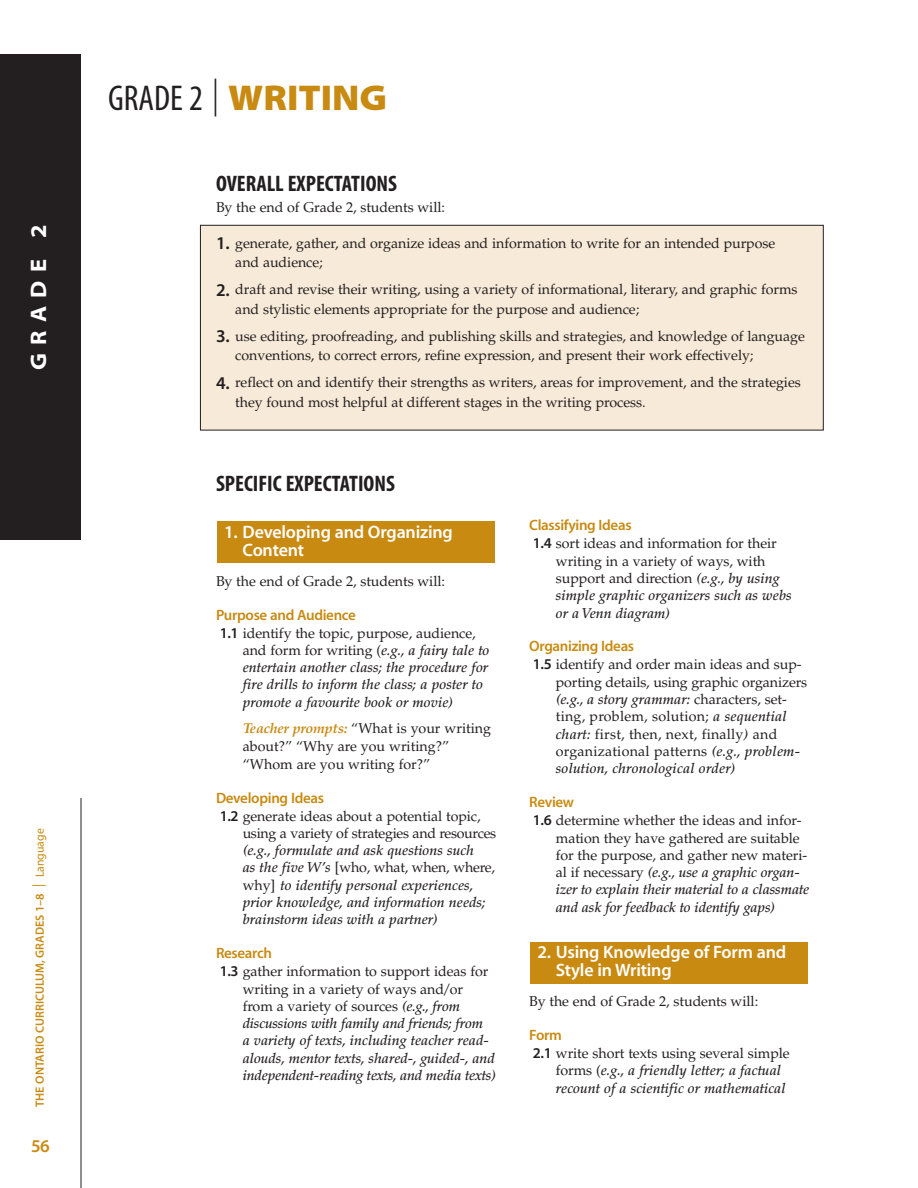
<style>
.page{position:relative;width:918px;height:1188px;background:#fff}
.page>*{position:absolute;margin:0;border:0;box-sizing:border-box;transform-origin:0 0}
.t1{font:36px "Myriad MM 830 700";color:#c88a11}
.t2{font:22.5px "Myriad MM 700 300";color:#231f20}
.t3{font:22.5px "Myriad MM 700 700";letter-spacing:.36em;color:#fff}
.t4{font:18px/18px "Myriad MM 565 600";letter-spacing:-.01em;color:#fff}
.t5{font:18px "Myriad MM 565 600";color:#c88a11}
.t6{font:15px "Myriad MM 565 600";letter-spacing:-.02em;color:#c88a11}
.t7{font:14.25px/17.2px "Palatino";letter-spacing:-.005em;color:#231f20}
.t8{font:italic 500 14.25px/17.2px "Palatino";letter-spacing:.005em;color:#231f20}
.t9{font:12px "Myriad MM 565 600";color:#c88a11}
.s1{font-family:"Myriad MM 400 600";font-size:13.5px}
.s2{font-family:"Myriad MM 400 600"}
.s3{font-family:"Myriad MM 400 300";color:#231f20}
.s4{font-family:"Myriad MM 215 300";font-size:37.8px;color:#231f20}
.s5{font-family:"Myriad MM 565 600";font-size:18px}
.s6{font-family:"Myriad MM 565 600";font-weight:400;font-style:normal;font-size:15px}
.s7{font-weight:400;font-style:normal}
.s8{font-weight:700;font-style:italic;color:#c88a11}
.s9{font-family:"Myriad MM 565 600";font-size:15px}
.s10{font-weight:500;font-style:italic}
</style>
<div class="page">
<div style="left:0;top:54px;width:81px;height:486px;background:#231f20"></div>
<hr style="left:81px;top:798px;width:1px;height:390px;background:#231f20">
<div style="left:200px;top:225px;width:623px;height:205px;background:#f7ead8"></div>
<div style="left:200px;top:225px;width:624px;height:205px;border:1px solid #231f20"></div>
<div style="left:531px;top:942px;width:277px;height:42px;background:#c88a11"></div>
<div style="left:218px;top:521px;width:277px;height:42px;background:#c88a11"></div>
<h2 class="t3" style="left:30px;top:370px;width:147px;rotate:-90deg">GRADE 2</h2>
<p class="t9" style="left:35px;top:1107px;width:280px;rotate:-90deg">THE ONTARIO CURRICULUM, GRADES 1–8 <span class="s1">|</span> <span class="s2">Language</span></p>
<p class="t5" style="left:31px;top:1139px;width:20px">56</p>
<h1 class="t1" style="left:108px;top:85px;width:281px"><span class="s3">GRADE 2</span> <span class="s4">|</span> WRITING</h1>
<h2 class="t2" style="left:216px;top:175px;width:182px">OVERALL EXPECTATIONS</h2>
<p class="t7" style="left:216px;top:200px;width:231px">By the end of Grade 2, students will:</p>
<p class="t7" style="left:235px;top:235px;width:541px;line-height:19.5px;text-indent:-19px"><span class="s5">1.</span> generate, gather, and organize ideas and information to write for an intended purpose and audience;</p>
<p class="t7" style="left:235px;top:281px;width:564px;line-height:19.5px;text-indent:-19px"><span class="s5">2.</span> draft and revise their writing, using a variety of informational, literary, and graphic forms and stylistic elements appropriate for the purpose and audience;</p>
<p class="t7" style="left:235px;top:328px;width:571px;line-height:19.5px;text-indent:-19px"><span class="s5">3.</span> use editing, proofreading, and publishing skills and strategies, and knowledge of language conventions, to correct errors, refine expression, and present their work effectively;</p>
<p class="t7" style="left:235px;top:374px;width:567px;line-height:19.5px;text-indent:-19px"><span class="s5">4.</span> reflect on and identify their strengths as writers, areas for improvement, and the strategies they found most helpful at different stages in the writing process.</p>
<h2 class="t2" style="left:216px;top:475px;width:180px">SPECIFIC EXPECTATIONS</h2>
<p class="t4" style="left:243px;top:524px;width:212px;text-indent:-18px">1. Developing and Organizing<br>Content</p>
<p class="t7" style="left:216px;top:574px;width:231px">By the end of Grade 2, students will:</p>
<p class="t6" style="left:216px;top:609px;width:142px">Purpose and Audience</p>
<p class="t8" style="left:243px;top:626px;width:248px;text-indent:-23px"><span class="s6">1.1</span> <span class="s7">identify the topic, purpose, audience, and form for writing (</span>e.g., a fairy tale to entertain another class; the procedure for fire drills to inform the class; a poster to promote a favourite book or movie)</p>
<p class="t7" style="left:243px;top:721px;width:250px;line-height:18px"><span class="s8">Teacher prompts:</span> “What is your writing about?” “Why are you writing?” “Whom are you writing for?”</p>
<p class="t6" style="left:216px;top:792px;width:110px">Developing Ideas</p>
<p class="t7" style="left:243px;top:809px;width:255px;text-indent:-23px"><span class="s9">1.2</span> generate ideas about a potential topic, using a variety of strategies and resources</p>
<p class="t8" style="left:243px;top:843px;width:254px">(e.g., formulate and ask questions such<br>as the five W’s <span class="s7">[who, what, when, where, why]</span> to identify personal experiences, prior knowledge, and information needs; brainstorm ideas with a partner)</p>
<p class="t6" style="left:216px;top:948px;width:58px">Research</p>
<p class="t8" style="left:243px;top:964px;width:255px;text-indent:-23px"><span class="s6">1.3</span> <span class="s7">gather information to support ideas for writing in a variety of ways and/or from a variety of sources</span> (e.g., from discussions with family and friends; from<br>a variety of texts, including teacher read&shy;alouds, mentor texts, shared-, guided-, and independent-reading texts, and media texts)</p>
<p class="t6" style="left:529px;top:520px;width:104px">Classifying Ideas</p>
<p class="t7" style="left:556px;top:537px;width:237px;text-indent:-23px"><span class="s9">1.4</span> sort ideas and information for their writing in a variety of ways, with support and direction <span class="s10">(e.g., by using simple graphic organizers such as webs or a Venn diagram)</span></p>
<p class="t6" style="left:529px;top:641px;width:107px">Organizing Ideas</p>
<p class="t7" style="left:556px;top:658px;width:253px;text-indent:-23px"><span class="s9">1.5</span> identify and order main ideas and sup&shy;porting details, using graphic organizers <span class="s10">(e.g., a story grammar:</span> characters, set&shy;ting, problem, solution; <span class="s10">a sequential chart:</span> first, then, next, finally<span class="s10">)</span> and organizational patterns <span class="s10">(e.g., problem&shy;solution, chronological order)</span></p>
<p class="t6" style="left:529px;top:797px;width:46px">Review</p>
<p class="t7" style="left:556px;top:813px;width:255px;text-indent:-23px"><span class="s9">1.6</span> determine whether the ideas and infor&shy;mation they have gathered are suitable for the purpose, and gather new materi&shy;al if necessary <span class="s10">(e.g., use a graphic organ&shy;izer to explain their material to a classmate and ask for feedback to identify gaps)</span></p>
<p class="t4" style="left:556px;top:945px;width:232px;text-indent:-18px">2. Using Knowledge of Form and<br>Style in Writing</p>
<p class="t7" style="left:529px;top:994px;width:231px">By the end of Grade 2, students will:</p>
<p class="t6" style="left:529px;top:1029px;width:34px">Form</p>
<p class="t8" style="left:556px;top:1046px;width:235px;text-indent:-23px"><span class="s6">2.1</span> <span class="s7">write short texts using several simple forms (</span>e.g., a friendly letter; a factual recount of a scientific or mathematical</p>
</div>
